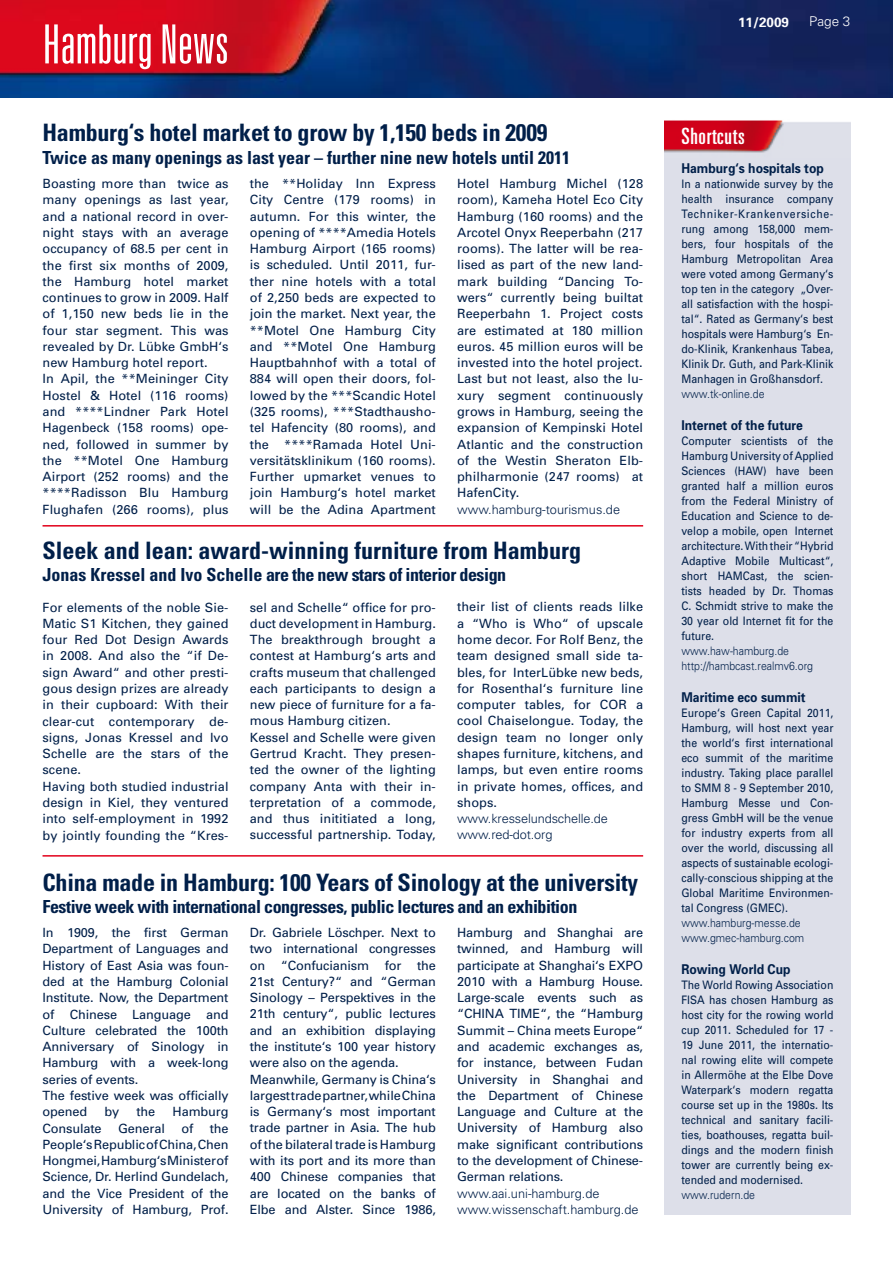
<style>
.page{position:relative;width:893px;height:1263px;background:#fff}
.page>*{position:absolute;margin:0;border:0;box-sizing:border-box;transform-origin:0 0}
.t1{font:300 ultra-condensed 54px "Univers";color:#fff}
.t2{font:700 condensed 24px "Univers";letter-spacing:-.01em;color:#001f49}
.t3{font:ultra-condensed 22.5px "Univers";letter-spacing:.03em;color:#fff}
.t4{font:700 condensed 18px "Univers";letter-spacing:-.025em;color:#001f49}
.t5{font:700 condensed 18px "Univers";color:#001f49}
.t6{font:700 13.5px "Univers";color:#001f49;scale:.9 1}
.t7{font:700 13.5px "Univers";color:#fff}
.t8{font:300 13.5px "Univers";color:#fff}
.t9{font:12.75px/16.4px "Univers";letter-spacing:.005em;color:#001f49}
.t10{font:300 12.75px/16.4px "Univers";color:#001f49}
.t11{font:11.7px/15px "Univers";color:#001f49;text-align:justify;scale:.9 1}
.t12{font:300 11.7px/15px "Univers";color:#001f49;scale:.9 1}
</style>
<div class="page">
<img style="left:0;top:0;width:893px;height:98px">
<hr style="left:43px;top:855px;width:600px;height:2px;background:#e2001a">
<div style="left:664px;top:123px;width:186px;height:1091px;background:#dddfe9"></div>
<img style="left:664px;top:120px;width:186px;height:33px">
<hr style="left:43px;top:525px;width:600px;height:2px;background:#e2001a">
<h1 class="t1" style="left:43px;top:16px;width:188px">Hamburg News</h1>
<h2 class="t2" style="left:43px;top:118px;width:506px">Hamburg‘s hotel market to grow by 1,150 beds in 2009</h2>
<h3 class="t5" style="left:43px;top:147px;width:529px">Twice as many openings as last year – further nine new hotels until 2011</h3>
<p class="t9" style="left:43px;top:175px;width:188px">Boasting more than twice as many openings as last year, and a national record in over&shy;night stays with an average occupancy of 68.5 per cent in the first six months of 2009, the Hamburg hotel market continues to grow in 2009. Half of 1,150 new beds lie in the four star segment. This was revealed by Dr. Lübke GmbH‘s new Hamburg hotel report.<br>In Apil, the **Meininger City<br>Hostel &amp; Hotel (116 rooms) and ****Lindner Park Hotel<br>Hagenbeck (158 rooms) ope&shy;ned, followed in summer by the **Motel One Hamburg<br>Airport (252 rooms) and the ****Radisson Blu Hamburg<br>Flughafen (266 rooms), plus</p>
<p class="t9" style="left:250px;top:175px;width:188px;text-align:justify">the **Holiday Inn Express City Centre (179 rooms) in autumn. For this winter, the opening of ****Amedia Hotels Hamburg Airport (165 rooms) is scheduled. Until 2011, fur&shy;ther nine hotels with a total of 2,250 beds are expected to join the market. Next year, the **Motel One Hamburg City and **Motel One Hamburg Hauptbahnhof with a total of 884 will open their doors, fol&shy;lowed by the ***Scandic Hotel (325 rooms), ***Stadthausho&shy;tel Hafencity (80 rooms), and the ****Ramada Hotel Uni&shy;versitätsklinikum (160 rooms).<br>Further upmarket venues to join Hamburg‘s hotel market will be the Adina Apartment</p>
<p class="t9" style="left:457px;top:175px;width:188px;text-align:justify">Hotel Hamburg Michel (128 room), Kameha Hotel Eco City Hamburg (160 rooms) and the Arcotel Onyx Reeperbahn (217 rooms). The latter will be rea&shy;lised as part of the new land&shy;mark building “Dancing To&shy;wers“ currently being builtat Reeperbahn 1. Project costs are estimated at 180 million euros. 45 million euros will be invested into the hotel project.<br>Last but not least, also the lu&shy;xury segment continuously grows in Hamburg, seeing the expansion of Kempinski Hotel Atlantic and the construction of the Westin Sheraton Elb&shy;philharmonie (247 rooms) at HafenCity.</p>
<p class="t10" style="left:457px;top:501px;width:164px">www.hamburg-tourismus.de</p>
<h2 class="t2" style="left:43px;top:535px;width:540px">Sleek and lean: award-winning furniture from Hamburg</h2>
<h3 class="t4" style="left:43px;top:564px;width:465px">Jonas Kressel and Ivo Schelle are the new stars of interior design</h3>
<p class="t9" style="left:43px;top:599px;width:188px">For elements of the noble Sie-<br>Matic S1 Kitchen, they gained four Red Dot Design Awards in 2008. And also the “if De&shy;sign Award“ and other presti&shy;gous design prizes are already in their cupboard: With their clear-cut contemporary de&shy;signs, Jonas Kressel and Ivo<br>Schelle are the stars of the scene.<br>Having both studied industrial design in Kiel, they ventured into self-employment in 1992 by jointly founding the “Kres-</p>
<p class="t9" style="left:250px;top:599px;width:188px">sel and Schelle“ office for pro&shy;duct development in Hamburg.<br>The breakthrough brought a contest at Hamburg‘s arts and crafts museum that challenged each participants to design a new piece of furniture for a fa&shy;mous Hamburg citizen.<br>Kessel and Schelle were given<br>Gertrud Kracht. They presen&shy;ted the owner of the lighting company Anta with their in&shy;terpretation of a commode, and thus inititiated a long, successful partnership. Today,</p>
<p class="t9" style="left:457px;top:598px;width:188px;text-align:justify">their list of clients reads lilke a “Who is Who“ of upscale home decor. For Rolf Benz, the team designed small side ta&shy;bles, for InterLübke new beds, for Rosenthal‘s furniture line computer tables, for COR a cool Chaiselongue. Today, the design team no longer only shapes furniture, kitchens, and lamps, but even entire rooms in private homes, offices, and shops.</p>
<p class="t10" style="left:457px;top:810px;width:152px">www.kresselundschelle.de www.red-dot.org</p>
<h2 class="t2" style="left:43px;top:867px;width:597px">China made in Hamburg: 100 Years of Sinology at the university</h2>
<h3 class="t4" style="left:43px;top:896px;width:536px">Festive week with international congresses, public lectures and an exhibition</h3>
<p class="t9" style="left:43px;top:924px;width:188px">In 1909, the first German<br>Department of Languages and<br>History of East Asia was foun&shy;ded at the Hamburg Colonial<br>Institute. Now, the Department of Chinese Language and<br>Culture celebrated the 100th<br>Anniversary of Sinology in<br>Hamburg with a week-long series of events.<br>The festive week was officially opened</p>
<p class="t9" style="left:104px;top:1103px;width:16px">by</p>
<p class="t9" style="left:137px;top:1103px;width:20px">the</p>
<p class="t9" style="left:173px;top:1103px;width:57px">Hamburg</p>
<p class="t9" style="left:43px;top:1119px;width:61px">Consulate</p>
<p class="t9" style="left:118px;top:1119px;width:48px">General</p>
<p class="t9" style="left:181px;top:1119px;width:13px">of</p>
<p class="t9" style="left:43px;top:1119px;width:188px;text-align:justify;text-indent:167px">the People‘s Republic of China, Chen Hongmei, Hamburg‘s Minister of Science, Dr. Herlind Gundelach, and the Vice President of the University of Hamburg, Prof.</p>
<p class="t9" style="left:250px;top:924px;width:188px">Dr. Gabriele Löschper. Next to two international congresses on “Confucianism for the<br>21st Century?“ and “German<br>Sinology – Perspektives in the<br>21th century“, public lectures and an exhibition displaying the institute‘s 100 year history were also on the agenda.<br>Meanwhile, Germany is China‘s largest trade partner, while China is Germany‘s most important trade partner in Asia. The hub of the bilateral trade is Hamburg with its port and its more than<br>400 Chinese companies that are located on the banks of<br>Elbe and Alster. Since 1986,</p>
<p class="t9" style="left:457px;top:924px;width:188px;text-align:justify">Hamburg and Shanghai are twinned, and Hamburg will participate at Shanghai‘s EXPO 2010 with a Hamburg House.<br>Large-scale events such as “CHINA TIME“, the “Hamburg Summit – China meets Europe“ and academic exchanges as, for instance, between Fudan University in Shanghai and the Department of Chinese Language and Culture at the University of Hamburg also make significant contributions to the development of Chinese-German relations.</p>
<p class="t10" style="left:457px;top:1184px;width:183px">www.aai.uni-hamburg.de www.wissenschaft.hamburg.de</p>
<p class="t7" style="left:738px;top:13px;width:53px">11/2009</p>
<p class="t8" style="left:809px;top:14px;width:43px">Page 3</p>
<h3 class="t3" style="left:681px;top:123px;width:65px">Shortcuts</h3>
<p class="t6" style="left:681px;top:159px;width:160px">Hamburg‘s hospitals top</p>
<p class="t11" style="left:681px;top:176px;width:170px">In a nationwide survey by the health insurance company Techniker-Krankenversiche&shy;rung among 158,000 mem&shy;bers, four hospitals of the Hamburg Metropolitan Area were voted among Germany‘s top ten in the category „Over&shy;all satisfaction with the hospi&shy;tal“. Rated as Germany‘s best hospitals were Hamburg‘s En&shy;do-Klinik, Krankenhaus Tabea, Klinik Dr. Guth, and Park-Klinik Manhagen in Großhansdorf.</p>
<p class="t12" style="left:681px;top:386px;width:94px">www.tk-online.de</p>
<p class="t6" style="left:681px;top:416px;width:137px">Internet of the future</p>
<p class="t11" style="left:681px;top:433px;width:170px">Computer scientists of the Hamburg University of Applied Sciences (HAW) have been granted half a million euros from the Federal Ministry of Education and Science to de&shy;velop a mobile, open Internet architecture. With their “Hybrid Adaptive Mobile Multicast“, short HAMCast, the scien&shy;tists headed by Dr. Thomas C. Schmidt strive to make the 30 year old Internet fit for the future.</p>
<p class="t12" style="left:681px;top:643px;width:148px">www.haw-hamburg.de http://hambcast.realmv6.org</p>
<p class="t6" style="left:681px;top:688px;width:140px">Maritime eco summit</p>
<p class="t11" style="left:681px;top:705px;width:170px">Europe‘s Green Capital 2011, Hamburg, will host next year the world‘s first international eco summit of the maritime industry. Taking place parallel to SMM 8 - 9 September 2010, Hamburg Messe und Con&shy;gress GmbH will be the venue for industry experts from all over the world, discussing all aspects of sustainable ecologi&shy;cally-conscious shipping at the Global Maritime Environmen&shy;tal Congress (GMEC).</p>
<p class="t12" style="left:681px;top:915px;width:138px">www.hamburg-messe.de www.gmec-hamburg.com</p>
<p class="t6" style="left:681px;top:960px;width:123px">Rowing World Cup</p>
<p class="t11" style="left:681px;top:977px;width:170px">The World Rowing Association FISA has chosen Hamburg as host city for the rowing world cup 2011. Scheduled for 17 - 19 June 2011, the internatio&shy;nal rowing elite will compete in Allermöhe at the Elbe Dove Waterpark‘s modern regatta course set up in the 1980s. Its technical and sanitary facili&shy;ties, boathouses, regatta buil&shy;dings and the modern finish tower are currently being ex&shy;tended and modernised.</p>
<p class="t12" style="left:681px;top:1187px;width:83px">www.rudern.de</p>
</div>
